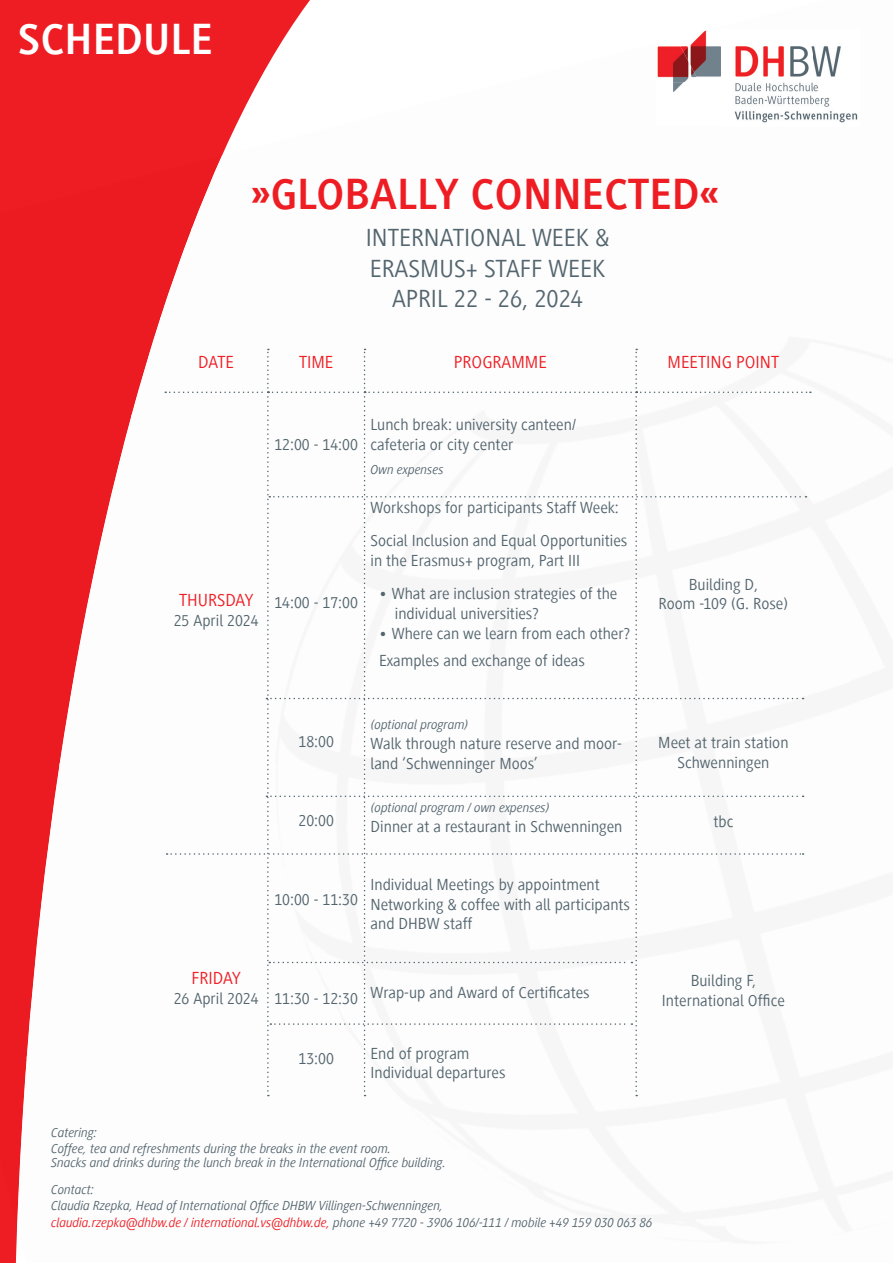
<style>
.page{position:relative;width:893px;height:1263px;background:#fff}
.page>*{position:absolute;margin:0;border:0;box-sizing:border-box;transform-origin:0 0}
.t1{font:700 45px "Generis Sans Com";color:#ee1d23}
.t2{font:700 45px "Generis Sans Com";color:#fff}
.t3{font:25.5px/30.6px "Generis Sans Com";color:#53656e;text-align:center}
.t4{font:18px "Generis Sans Com";color:#ee1d23}
.t5{font:16.5px/19.8px "Generis Sans Com";color:#53656e}
.t6{font:italic 13.5px/16.2px "Generis Sans Com";color:#53656e}
.s1{color:#ee1d23}
</style>
<div class="page">
<div style="left:0;top:0;width:310px;height:1263px;background:#ee1d23"></div>
<div style="left:0;top:156px;width:191px;height:118px;background:#ec1b21"></div>
<div style="left:0;top:274px;width:160px;height:58px;background:#ec1b21"></div>
<div style="left:0;top:332px;width:131px;height:117px;background:#ec1b21"></div>
<div style="left:0;top:449px;width:105px;height:113px;background:#ec1b21"></div>
<div style="left:0;top:538px;width:59px;height:207px;background:#ec1b21"></div>
<div style="left:11px;top:562px;width:70px;height:124px;background:#ec1b21"></div>
<div style="left:37px;top:676px;width:22px;height:87px;background:#ec1b21"></div>
<div style="left:0;top:745px;width:41px;height:209px;background:#ec1b21"></div>
<div style="left:0;top:954px;width:27px;height:273px;background:#ec1b21"></div>
<img style="left:191px;top:44px;width:447px;height:305px">
<img style="left:160px;top:227px;width:300px;height:122px">
<img style="left:131px;top:317px;width:274px;height:97px">
<img style="left:105px;top:414px;width:205px;height:849px">
<img style="left:81px;top:520px;width:216px;height:743px">
<img style="left:59px;top:636px;width:184px;height:627px">
<img style="left:41px;top:763px;width:148px;height:500px">
<img style="left:27px;top:903px;width:108px;height:360px">
<img style="left:17px;top:1055px;width:64px;height:208px">
<img style="left:697px;top:30px;width:144px;height:47px">
<img style="left:734px;top:82px;width:124px;height:41px">
<img style="left:657px;top:38px;width:42px;height:44px">
<img style="left:673px;top:82px;width:11px;height:10px">
<svg style="left:165px;top:349px;width:646px;height:747px"></svg>
<h1 class="t2" style="left:18px;top:15px;width:197px">SCHEDULE</h1>
<h1 class="t1" style="left:251px;top:170px;width:470px">»GLOBALLY CONNECTED«</h1>
<h2 class="t3" style="left:366px;top:223px;width:245px">INTERNATIONAL WEEK &amp;<br>ERASMUS+ STAFF WEEK<br>APRIL 22 - 26, 2024</h2>
<p class="t4" style="left:198px;top:352px;width:37px">DATE</p>
<p class="t4" style="left:299px;top:352px;width:36px">TIME</p>
<p class="t4" style="left:454px;top:352px;width:94px">PROGRAMME</p>
<p class="t4" style="left:668px;top:352px;width:113px">MEETING POINT</p>
<p class="t4" style="left:179px;top:590px;width:76px">THURSDAY</p>
<p class="t5" style="left:174px;top:610px;width:86px">25 April 2024</p>
<p class="t5" style="left:274px;top:435px;width:85px">12:00 - 14:00</p>
<p class="t5" style="left:274px;top:593px;width:85px">14:00 - 17:00</p>
<p class="t5" style="left:371px;top:415px;width:207px">Lunch break: university canteen/ cafeteria or city center</p>
<p class="t6" style="left:371px;top:461px;width:75px">Own expenses</p>
<p class="t5" style="left:371px;top:491px;width:258px;line-height:33.3px">Workshops for participants Staff Week:<br>Social Inclusion and Equal Opportunities</p>
<p class="t5" style="left:371px;top:551px;width:211px">in the Erasmus+ program, Part III</p>
<p class="t5" style="left:395px;top:584px;width:224px;text-indent:-16px">• What are inclusion strategies of the individual universities?</p>
<p class="t5" style="left:379px;top:620px;width:253px;line-height:27px">• Where can we learn from each other?<br>Examples and exchange of ideas</p>
<p class="t5" style="left:298px;top:732px;width:37px">18:00</p>
<p class="t5" style="left:298px;top:811px;width:37px">20:00</p>
<p class="t6" style="left:371px;top:716px;width:99px">(optional program)</p>
<p class="t5" style="left:371px;top:733px;width:253px">Walk through nature reserve and moor&shy;land ‘Schwenninger Moos’</p>
<p class="t6" style="left:371px;top:800px;width:181px">(optional program / own expenses)</p>
<p class="t5" style="left:371px;top:816px;width:253px">Dinner at a restaurant in Schwenningen</p>
<p class="t4" style="left:192px;top:968px;width:51px">FRIDAY</p>
<p class="t5" style="left:174px;top:988px;width:86px">26 April 2024</p>
<p class="t5" style="left:274px;top:890px;width:85px">10:00 - 11:30</p>
<p class="t5" style="left:371px;top:875px;width:261px">Individual Meetings by appointment<br>Networking &amp; coffee with all participants and DHBW staff</p>
<p class="t5" style="left:274px;top:989px;width:85px">11:30 - 12:30</p>
<p class="t5" style="left:371px;top:983px;width:221px">Wrap-up and Award of Certificates</p>
<p class="t5" style="left:298px;top:1048px;width:37px">13:00</p>
<p class="t5" style="left:371px;top:1044px;width:137px">End of program<br>Individual departures</p>
<p class="t6" style="left:51px;top:1124px;width:341px">Catering:<br>Coffee, tea and refreshments during the breaks in the event room.</p>
<p class="t6" style="left:51px;top:1154px;width:396px">Snacks and drinks during the lunch break in the International Office building.</p>
<p class="t5" style="left:659px;top:574px;width:131px;text-align:center">Building D,<br>Room -109 (G. Rose)</p>
<p class="t5" style="left:658px;top:733px;width:132px;text-align:center">Meet at train station<br>Schwenningen</p>
<p class="t5" style="left:713px;top:812px;width:21px">tbc</p>
<p class="t5" style="left:662px;top:970px;width:124px;text-align:center">Building F,<br>International Office</p>
<p class="t6" style="left:51px;top:1182px;width:603px">Contact:<br>Claudia Rzepka, Head of International Office DHBW Villingen-Schwenningen,<br><span class="s1">claudia.rzepka@dhbw.de / international.vs@dhbw.de,</span> phone +49 7720 - 3906 106/-111 / mobile +49 159 030 063 86</p>
</div>
